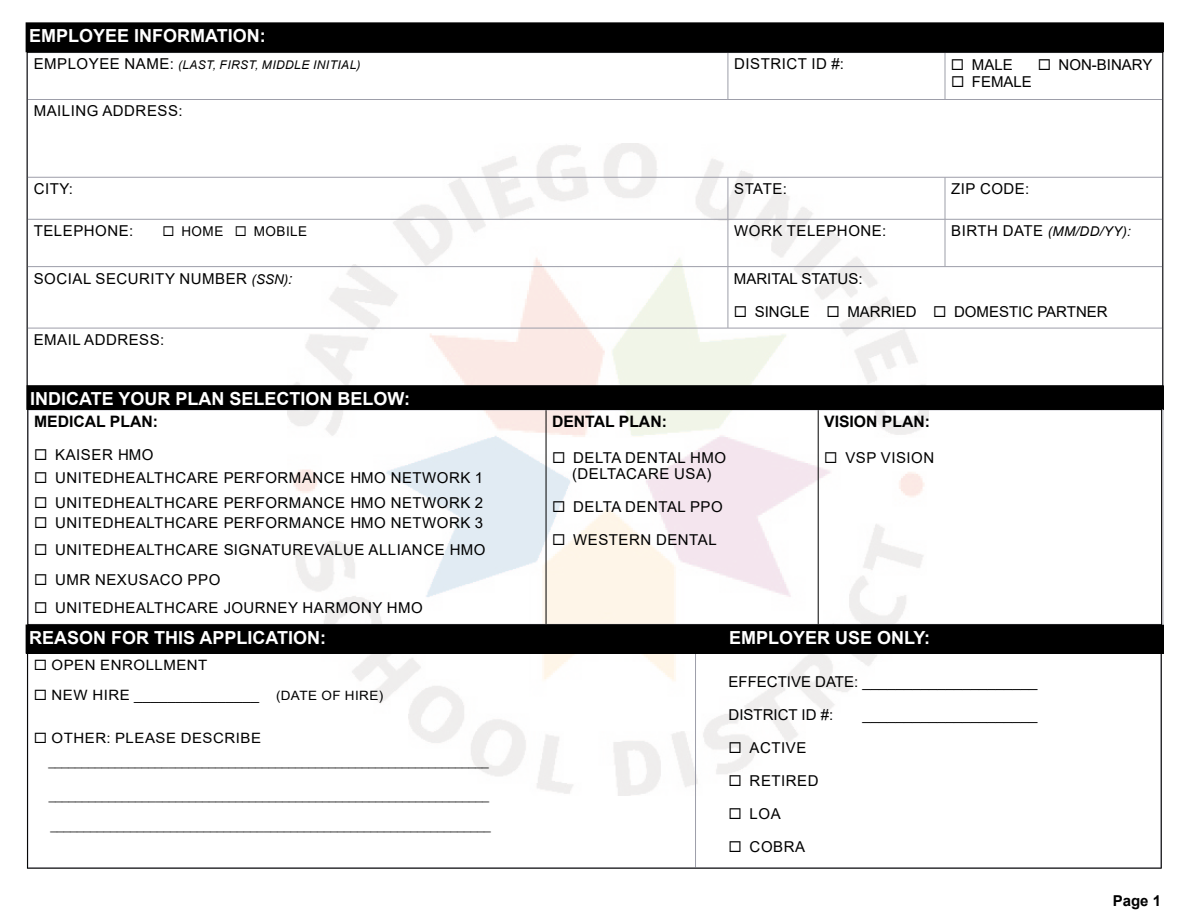
<style>
.page{position:relative;width:1188px;height:918px;background:#fff}
.page>*{position:absolute;margin:0;border:0;box-sizing:border-box;transform-origin:0 0}
.t1{font:700 18px "Arial";color:#fff}
.t2{font:700 15.75px "Arial";color:#000}
.t3{font:15px/16.5px "Arial";letter-spacing:.035em;color:#000;text-align:center}
.t4{font:15px "Arial";color:#000}
.t5{font:700 15px "Arial";color:#000}
.t6{font:14.25px "Arial";letter-spacing:.035em;color:#000;scale:1.05 1}
.t7{font:italic 13.5px "Arial";color:#000}
.t8{font:13.5px "Arial";letter-spacing:.035em;color:#000}
.t9{font:italic 12px "Arial";letter-spacing:.035em;color:#000}
.t10{font:11.4px "Arial";color:#000;scale:1.05 1}
.s1{font-style:normal;font-size:15px}
.s2{font-style:italic;font-size:13.5px}
.s3{font-style:italic}
.s4{font-size:12.9px}
</style>
<div class="page">
<img style="left:287px;top:144px;width:642px;height:652px">
<hr style="left:1161px;top:654px;width:1px;height:214px;background:#9d9ea9">
<hr style="left:696px;top:868px;width:465px;height:1px;background:#9d9ea9">
<hr style="left:695px;top:654px;width:1px;height:214px;background:#9d9ea9">
<hr style="left:28px;top:868px;width:668px;height:1px;background:#9d9ea9">
<div style="left:27px;top:653px;width:1134px;height:215px;border:1px solid #000"></div>
<hr style="left:728px;top:53px;width:1px;height:46px;background:#9d9ea9">
<hr style="left:945px;top:53px;width:1px;height:46px;background:#9d9ea9">
<hr style="left:27px;top:99px;width:701px;height:1px;background:#9d9ea9">
<hr style="left:728px;top:99px;width:217px;height:1px;background:#9d9ea9">
<hr style="left:945px;top:99px;width:218px;height:1px;background:#9d9ea9">
<hr style="left:27px;top:177px;width:701px;height:1px;background:#9d9ea9">
<hr style="left:728px;top:177px;width:217px;height:1px;background:#9d9ea9">
<hr style="left:728px;top:177px;width:1px;height:42px;background:#9d9ea9">
<hr style="left:945px;top:177px;width:218px;height:1px;background:#9d9ea9">
<hr style="left:945px;top:177px;width:1px;height:42px;background:#9d9ea9">
<hr style="left:27px;top:219px;width:701px;height:1px;background:#9d9ea9">
<hr style="left:728px;top:219px;width:217px;height:1px;background:#9d9ea9">
<hr style="left:728px;top:219px;width:1px;height:47px;background:#9d9ea9">
<hr style="left:945px;top:219px;width:218px;height:1px;background:#9d9ea9">
<hr style="left:945px;top:219px;width:1px;height:47px;background:#9d9ea9">
<hr style="left:27px;top:266px;width:701px;height:1px;background:#9d9ea9">
<hr style="left:728px;top:266px;width:217px;height:1px;background:#9d9ea9">
<hr style="left:728px;top:267px;width:1px;height:61px;background:#9d9ea9">
<hr style="left:945px;top:266px;width:218px;height:1px;background:#9d9ea9">
<hr style="left:27px;top:328px;width:701px;height:1px;background:#9d9ea9">
<hr style="left:728px;top:328px;width:217px;height:1px;background:#9d9ea9">
<hr style="left:945px;top:328px;width:218px;height:1px;background:#9d9ea9">
<div style="left:26px;top:23px;width:1137px;height:29px;background:#000"></div>
<div style="left:27px;top:386px;width:1136px;height:23px;background:#000"></div>
<div style="left:26px;top:625px;width:1137px;height:28px;background:#000"></div>
<hr style="left:818px;top:410px;width:1px;height:214px;background:#000">
<hr style="left:546px;top:410px;width:1px;height:214px;background:#000">
<hr style="left:818px;top:410px;width:345px;height:1px;background:#9d9ea9">
<hr style="left:1163px;top:410px;width:1px;height:214px;background:#9d9ea9">
<hr style="left:818px;top:624px;width:345px;height:1px;background:#9d9ea9">
<div style="left:28px;top:409px;width:1134px;height:216px;border:1px solid #000"></div>
<p class="t1" style="left:29px;top:23px;width:238px">EMPLOYEE INFORMATION:</p>
<p class="t9" style="left:34px;top:57px;width:328px"><span class="s1">EMPLOYEE NAME:</span> (LAST, FIRST, MIDDLE INITIAL)</p>
<p class="t3" style="left:734px;top:56px;width:111px">DISTRICT ID #:</p>
<p class="t3" style="left:951px;top:56px;width:63px">◻ MALE</p>
<p class="t4" style="left:1038px;top:55px;width:116px">◻ NON-BINARY</p>
<p class="t3" style="left:951px;top:73px;width:82px">◻ FEMALE</p>
<p class="t3" style="left:34px;top:103px;width:150px">MAILING ADDRESS:</p>
<p class="t3" style="left:34px;top:181px;width:41px">CITY:</p>
<p class="t3" style="left:734px;top:181px;width:54px">STATE:</p>
<p class="t3" style="left:951px;top:181px;width:80px">ZIP CODE:</p>
<p class="t3" style="left:34px;top:223px;width:101px">TELEPHONE:</p>
<p class="t8" style="left:162px;top:222px;width:146px">◻ HOME ◻ MOBILE</p>
<p class="t3" style="left:734px;top:223px;width:154px">WORK TELEPHONE:</p>
<p class="t7" style="left:951px;top:223px;width:181px"><span class="s1">BIRTH DATE</span> (MM/DD/YY):</p>
<p class="t3" style="left:34px;top:270px;width:260px">SOCIAL SECURITY NUMBER <span class="s2">(SSN)</span><span class="s3">:</span></p>
<p class="t4" style="left:734px;top:268px;width:130px">MARITAL STATUS:</p>
<p class="t4" style="left:734px;top:301px;width:375px">◻ SINGLE ◻ MARRIED ◻ DOMESTIC PARTNER</p>
<p class="t3" style="left:34px;top:331px;width:132px">EMAIL ADDRESS:</p>
<p class="t1" style="left:30px;top:386px;width:382px">INDICATE YOUR PLAN SELECTION BELOW:</p>
<p class="t2" style="left:34px;top:411px;width:125px">MEDICAL PLAN:</p>
<p class="t3" style="left:34px;top:447px;width:121px">◻ KAISER HMO</p>
<p class="t3" style="left:34px;top:469px;width:451px">◻ UNITEDHEALTHCARE PERFORMANCE HMO NETWORK 1</p>
<p class="t3" style="left:34px;top:495px;width:451px">◻ UNITEDHEALTHCARE PERFORMANCE HMO NETWORK 2</p>
<p class="t3" style="left:34px;top:514px;width:451px">◻ UNITEDHEALTHCARE PERFORMANCE HMO NETWORK 3</p>
<p class="t3" style="left:34px;top:541px;width:453px">◻ UNITEDHEALTHCARE SIGNATUREVALUE ALLIANCE HMO</p>
<p class="t3" style="left:34px;top:571px;width:188px">◻ UMR NEXUSACO PPO</p>
<p class="t3" style="left:34px;top:600px;width:390px">◻ UNITEDHEALTHCARE JOURNEY HARMONY HMO</p>
<p class="t2" style="left:552px;top:411px;width:116px">DENTAL PLAN:</p>
<p class="t3" style="left:552px;top:449px;width:176px">◻ DELTA DENTAL HMO (DELTACARE USA)</p>
<p class="t3" style="left:552px;top:499px;width:172px">◻ DELTA DENTAL PPO</p>
<p class="t3" style="left:552px;top:532px;width:166px">◻ WESTERN DENTAL</p>
<p class="t2" style="left:824px;top:411px;width:107px">VISION PLAN:</p>
<p class="t3" style="left:824px;top:449px;width:112px">◻ VSP VISION</p>
<p class="t1" style="left:29px;top:625px;width:298px">REASON FOR THIS APPLICATION:</p>
<p class="t1" style="left:729px;top:625px;width:203px">EMPLOYER USE ONLY:</p>
<p class="t6" style="left:34px;top:655px;width:167px">◻ OPEN ENROLLMENT</p>
<p class="t6" style="left:34px;top:685px;width:334px">◻ NEW HIRE _______________ <span class="s4">(DATE OF HIRE)</span></p>
<p class="t6" style="left:34px;top:728px;width:218px">◻ OTHER: PLEASE DESCRIBE</p>
<p class="t10" style="left:49px;top:754px;width:421px">__________________________________________________________________</p>
<p class="t10" style="left:49px;top:788px;width:421px">__________________________________________________________________</p>
<p class="t10" style="left:51px;top:818px;width:421px">__________________________________________________________________</p>
<p class="t4" style="left:729px;top:672px;width:311px">EFFECTIVE DATE: _____________________</p>
<p class="t4" style="left:729px;top:705px;width:106px">DISTRICT ID #:</p>
<p class="t3" style="left:862px;top:707px;width:177px">_____________________</p>
<p class="t3" style="left:729px;top:740px;width:79px">◻ ACTIVE</p>
<p class="t3" style="left:729px;top:773px;width:92px">◻ RETIRED</p>
<p class="t3" style="left:729px;top:806px;width:54px">◻ LOA</p>
<p class="t3" style="left:729px;top:839px;width:78px">◻ COBRA</p>
<p class="t5" style="left:1113px;top:890px;width:50px">Page 1</p>
</div>
